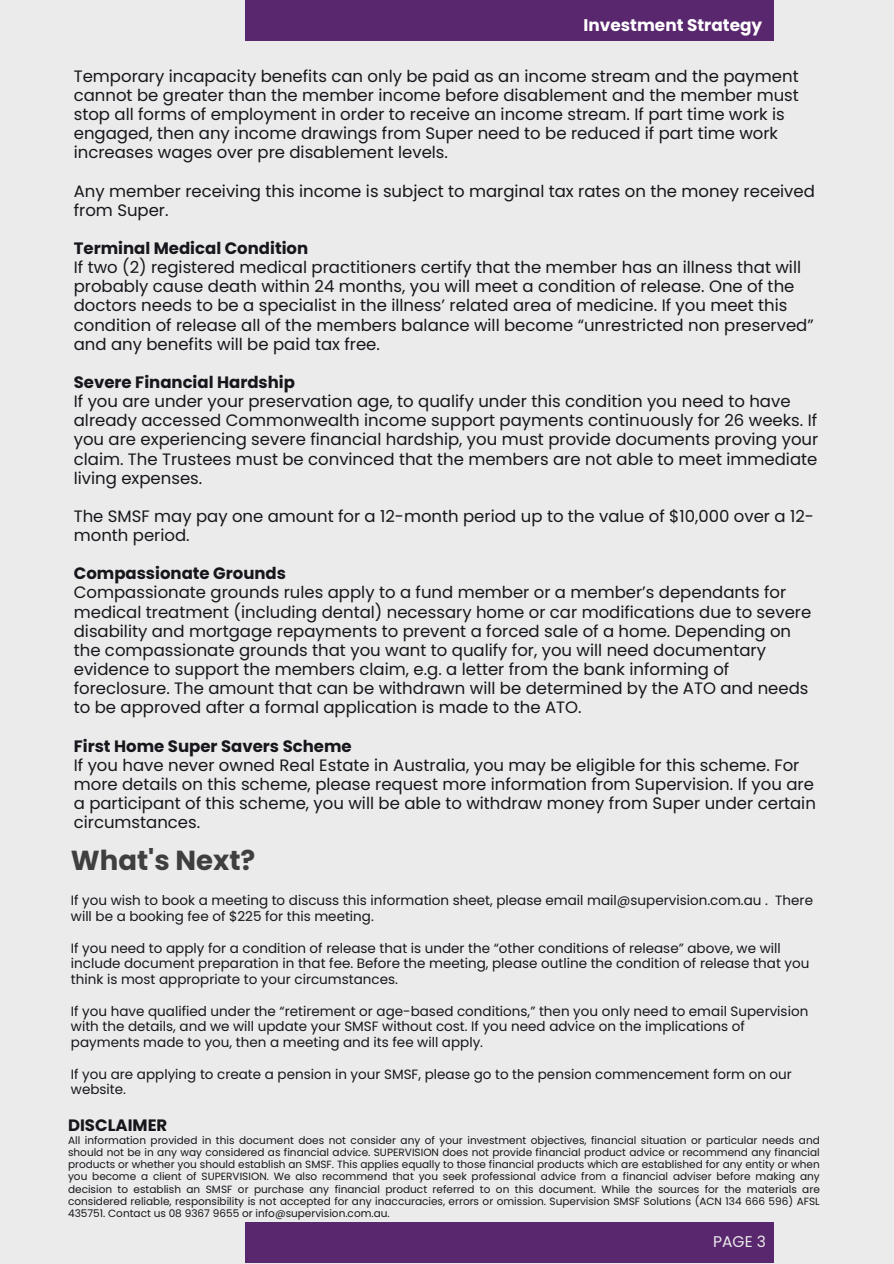
<style>
.page{position:relative;width:894px;height:1264px;background:#fff}
.page>*{position:absolute;margin:0;border:0;box-sizing:border-box;transform-origin:0 0}
.t1{font:700 27.45px "Poppins";color:#3f3f3f}
.t2{font:700 16.8px "Poppins";color:#fff}
.t3{font:16.5px/19.2px "Poppins";color:#16161c}
.t4{font:700 16.5px "Poppins";color:#16161c}
.t5{font:15.45px "Poppins";color:#ebebeb}
.t6{font:13.5px/15.8px "Poppins";color:#16161c}
.t7{font:10.5px/12.3px "Poppins";color:#16161c;text-align:justify}
</style>
<div class="page">
<div style="left:0;top:0;width:893px;height:1263px;background:#ebebeb"></div>
<div style="left:245px;top:0;width:528px;height:40px;background:#59276d"></div>
<div style="left:245px;top:1222px;width:528px;height:40px;background:#59276d"></div>
<p class="t2" style="left:583px;top:16px;width:180px">Investment Strategy</p>
<p class="t3" style="left:74px;top:66px;width:726px">Temporary incapacity benefits can only be paid as an income stream and the payment cannot be greater than the member income before disablement and the member must stop all forms of employment in order to receive an income stream. If part time work is engaged, then any income drawings from Super need to be reduced if part time work increases wages over pre disablement levels.</p>
<p class="t3" style="left:74px;top:181px;width:742px">Any member receiving this income is subject to marginal tax rates on the money received from Super.</p>
<p class="t4" style="left:74px;top:239px;width:236px">Terminal Medical Condition</p>
<p class="t3" style="left:74px;top:258px;width:741px">If two (2) registered medical practitioners certify that the member has an illness that will probably cause death within 24 months, you will meet a condition of release. One of the doctors needs to be a specialist in the illness’ related area of medicine. If you meet this condition of release all of the members balance will become “unrestricted non preserved” and any benefits will be paid tax free.</p>
<p class="t4" style="left:74px;top:372px;width:223px">Severe Financial Hardship</p>
<p class="t3" style="left:74px;top:392px;width:745px">If you are under your preservation age, to qualify under this condition you need to have already accessed Commonwealth income support payments continuously for 26 weeks. If you are experiencing severe financial hardship, you must provide documents proving your claim. The Trustees must be convinced that the members are not able to meet immediate living expenses.</p>
<p class="t3" style="left:74px;top:506px;width:741px">The SMSF may pay one amount for a 12-month period up to the value of $10,000 over a 12- month period.</p>
<p class="t4" style="left:74px;top:564px;width:214px">Compassionate Grounds</p>
<p class="t3" style="left:74px;top:583px;width:738px">Compassionate grounds rules apply to a fund member or a member’s dependants for medical treatment (including dental) necessary home or car modifications due to severe disability and mortgage repayments to prevent a forced sale of a home. Depending on the compassionate grounds that you want to qualify for, you will need documentary evidence to support the members claim, e.g. a letter from the bank informing of foreclosure. The amount that can be withdrawn will be determined by the ATO and needs to be approved after a formal application is made to the ATO.</p>
<p class="t4" style="left:74px;top:736px;width:279px">First Home Super Savers Scheme</p>
<p class="t3" style="left:74px;top:755px;width:743px">If you have never owned Real Estate in Australia, you may be eligible for this scheme. For more details on this scheme, please request more information from Supervision. If you are a participant of this scheme, you will be able to withdraw money from Super under certain circumstances.</p>
<h1 class="t1" style="left:71px;top:844px;width:186px">What's Next?</h1>
<p class="t6" style="left:71px;top:892px;width:743px">If you wish to book a meeting to discuss this information sheet, please email mail@supervision.com.au . There will be a booking fee of $225 for this meeting.</p>
<p class="t6" style="left:71px;top:940px;width:739px">If you need to apply for a condition of release that is under the “other conditions of release” above, we will include document preparation in that fee. Before the meeting, please outline the condition of release that you think is most appropriate to your circumstances.</p>
<p class="t6" style="left:71px;top:1003px;width:738px">If you have qualified under the “retirement or age-based conditions,” then you only need to email Supervision with the details, and we will update your SMSF without cost. If you need advice on the implications of payments made to you, then a meeting and its fee will apply.</p>
<p class="t6" style="left:71px;top:1066px;width:722px">If you are applying to create a pension in your SMSF, please go to the pension commencement form on our website.</p>
<p class="t4" style="left:68px;top:1115px;width:101px">DISCLAIMER</p>
<p class="t7" style="left:68px;top:1133px;width:753px">All information provided in this document does not consider any of your investment objectives, financial situation or particular needs and should not be in any way considered as financial advice. SUPERVISION does not provide financial product advice or recommend any financial products or whether you should establish an SMSF. This applies equally to those financial products which are established for any entity or when you become a client of SUPERVISION. We also recommend that you seek professional advice from a financial adviser before making any decision to establish an SMSF or purchase any financial product referred to on this document. While the sources for the materials are considered reliable, responsibility is not accepted for any inaccuracies, errors or omission. Supervision SMSF Solutions (ACN 134 666 596) AFSL 435751. Contact us 08 9367 9655 or info@supervision.com.au.</p>
<p class="t5" style="left:713px;top:1232px;width:54px">PAGE 3</p>
</div>
